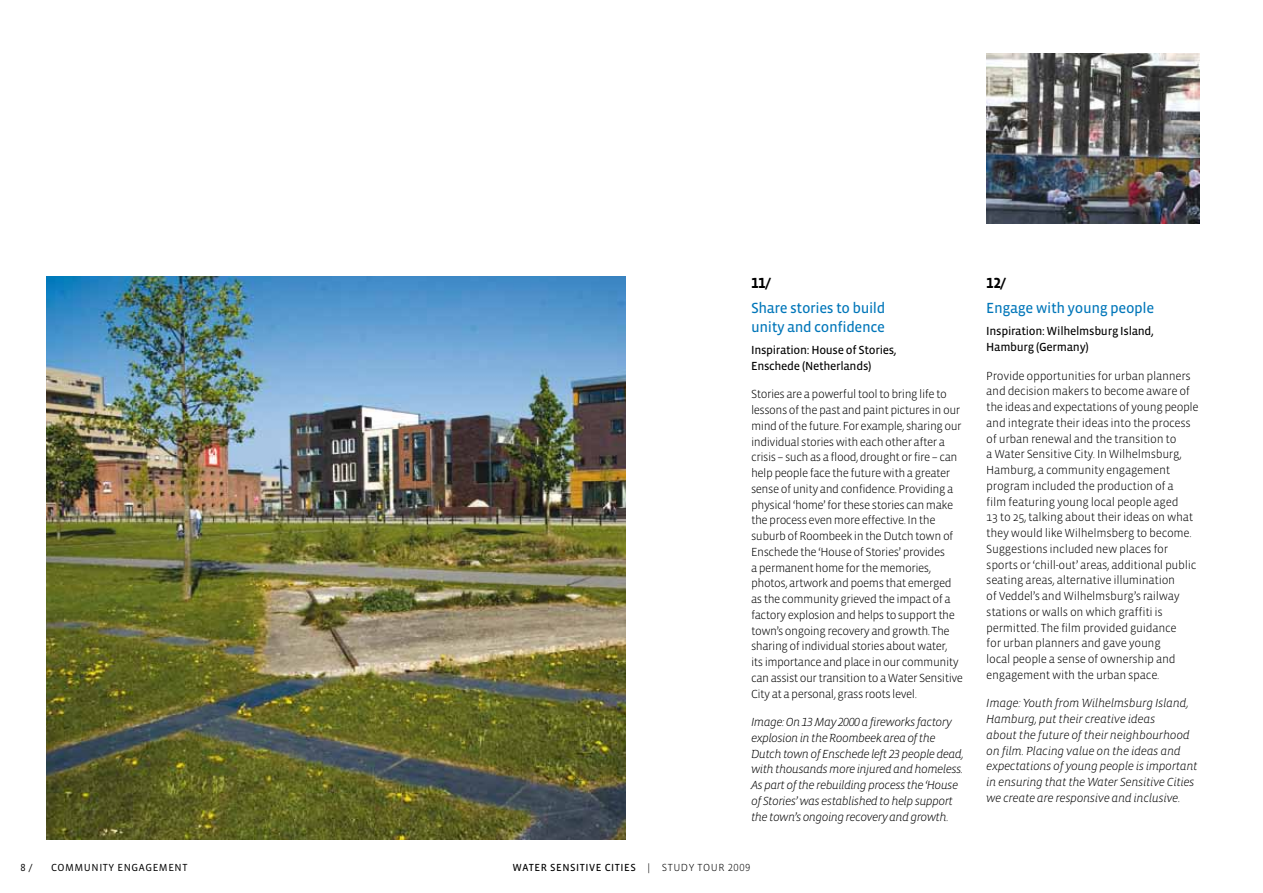
<style>
.page{position:relative;width:1263px;height:893px;background:#fff}
.page>*{position:absolute;margin:0;border:0;box-sizing:border-box;transform-origin:0 0}
.t1{font:15px/18.8px "Vista Sans Reg";letter-spacing:-.025em;color:#0076b9}
.t2{font:700 15px "Vista Sans Alt";color:#000}
.t3{font:300 12px/15.8px "Vista Sans";letter-spacing:-.035em;color:#000}
.t4{font:12px/15.8px "Vista Sans Alt Light Ita";letter-spacing:-.045em;color:#000}
.t5{font:12px/15.8px "Vista Sans Alt Light Ita";letter-spacing:-.025em;color:#000}
.t6{font:12px/15.8px "Vista Sans Reg";letter-spacing:-.025em;color:#000}
.t7{font:10.5px "Vista Sans Reg";letter-spacing:.05em;color:#000}
.t8{font:10.5px "Vista Sans";letter-spacing:.05em;color:#000}
.t9{font:10.5px "Vista Sans Alt";color:#000}
.s1{font-family:"Vista Sans";font-weight:300}
.s2{font-family:"Vista Sans Alt";font-weight:300}
</style>
<div class="page">
<img style="left:47px;top:276px;width:578px;height:564px">
<img style="left:986px;top:53px;width:213px;height:170px">
<p class="t2" style="left:751px;top:275px;width:22px">11/</p>
<p class="t1" style="left:751px;top:299px;width:136px">Share stories to build unity and confidence</p>
<p class="t6" style="left:751px;top:342px;width:147px">I nspiration: House of Stories,<br>Enschede (Netherlands)</p>
<p class="t3" style="left:751px;top:387px;width:213px">Stories are a powerful tool to bring life to lessons of the past and paint pictures in our mind of the future. For example, sharing our individual stories with each other after a crisis – such as a flood, drought or fire – can help people face the future with a greater sense of unity and confidence. Providing a physical ‘home’ for these stories can make the process even more effective. In the suburb of Roombeek in the Dutch town of Enschede the ‘House of Stories’ provides<br>a permanent home for the memories, photos, artwork and poems that emerged as the community grieved the impact of a factory explosion and helps to support the town’s ongoing recovery and growth. The sharing of individual stories about water,<br>its importance and place in our community can assist our transition to a Water Sensitive City at a personal, grass roots level.</p>
<p class="t4" style="left:751px;top:714px;width:214px">Image: On 13 May 2000 a fireworks factory explosion in the Roombeek area of the Dutch town of Enschede left 23 people dead, with thousands more injured and homeless.<br>As part of the rebuilding process the ‘House of Stories’ was established to help support the town’s ongoing recovery and growth.</p>
<p class="t9" style="left:20px;top:862px;width:14px">8 /</p>
<p class="t8" style="left:51px;top:862px;width:40px">COMMUNITY</p>
<p class="t8" style="left:118px;top:862px;width:14px">ENGAG</p>
<p class="t8" style="left:153px;top:862px;width:29px">EMENT</p>
<p class="t7" style="left:513px;top:862px;width:239px">Water Sensitive Cities <span class="s1">| Study tour</span> <span class="s2">2009</span></p>
<p class="t2" style="left:986px;top:275px;width:22px">12/</p>
<p class="t1" style="left:986px;top:299px;width:169px">Engage with young people</p>
<p class="t6" style="left:986px;top:324px;width:169px">I nspiration: Wilhelmsburg Island,<br>Hamburg (Germany)</p>
<p class="t3" style="left:986px;top:368px;width:214px">Provide opportunities for urban planners and decision makers to become aware of the ideas and expectations of young people and integrate their ideas into the process of urban renewal and the transition to<br>a Water Sensitive City. In Wilhelmsburg, Hamburg, a community engagement program included the production of a<br>film featuring young local people aged<br>13 to 25, talking about their ideas on what they would like Wilhelmsberg to become.<br>Suggestions included new places for sports or ‘chill-out’ areas, additional public seating areas, alternative illumination<br>of Veddel’s and Wilhelmsburg’s railway stations or walls on which graffiti is permitted. The film provided guidance<br>for urban planners and gave young<br>local people a sense of ownership and engagement with the urban space.</p>
<p class="t5" style="left:986px;top:696px;width:213px">Image: Youth from Wilhelmsburg Island, Hamburg, put their creative ideas<br>about the future of their neighbourhood on film. Placing value on the ideas and expectations of young people is important in ensuring that the Water Sensitive Cities we create are responsive and inclusive.</p>
</div>
